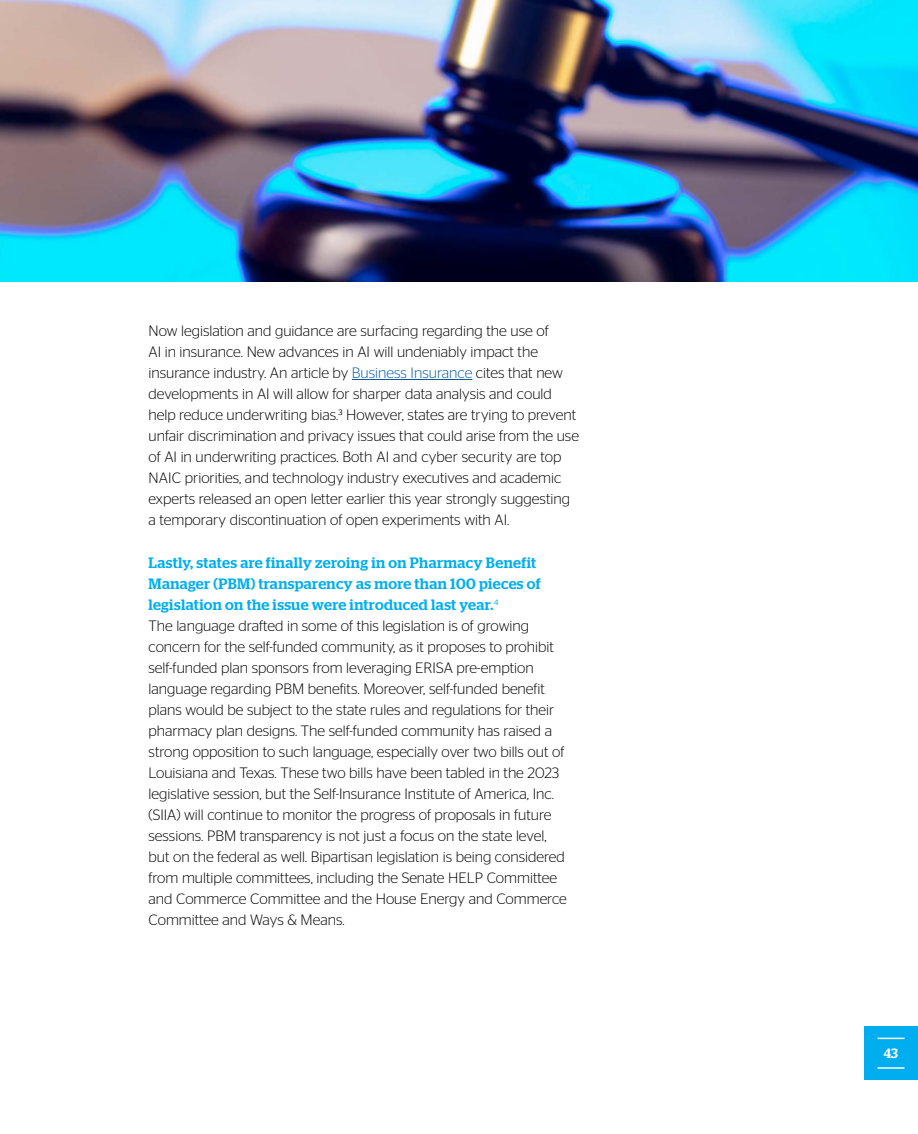
<style>
.page{position:relative;width:918px;height:1134px;background:#fff}
.page>*{position:absolute;margin:0;border:0;box-sizing:border-box;transform-origin:0 0}
.t1{font:300 15px/21px "Stag Sans";color:#000}
.t2{font:500 15px/21px "Stag";letter-spacing:.025em;color:#00aeef}
.t3{font:500 13.5px "Stag";color:#fff}
.s1{color:#0058a4}
.s2{font-family:"Stag Sans";font-weight:300}
</style>
<div class="page">
<img style="left:0;top:0;width:918px;height:281px">
<hr style="left:352px;top:379px;width:120px;height:1px;background:#0058a4">
<div style="left:864px;top:1026px;width:54px;height:54px;background:#00aeef"></div>
<svg style="left:878px;top:1038px;width:26px;height:1px"></svg>
<hr style="left:878px;top:1067px;width:26px;height:2px;background:#fff">
<p class="t1" style="left:148px;top:320px;width:432px">Now legislation and guidance are surfacing regarding the use of<br>AI in insurance. New advances in AI will undeniably impact the insurance industry. An article by <span class="s1">Business Insurance</span> cites that new developments in AI will allow for sharper data analysis and could help reduce underwriting bias.3 However, states are trying to prevent unfair discrimination and privacy issues that could arise from the use of AI in underwriting practices. Both AI and cyber security are top NAIC priorities, and technology industry executives and academic experts released an open letter earlier this year strongly suggesting a temporary discontinuation of open experiments with AI.</p>
<p class="t2" style="left:148px;top:552px;width:394px">Lastly, states are finally zeroing in on Pharmacy Benefit<br>Manager (PBM) transparency as more than 100 pieces of legislation on the issue were introduced last year.<span class="s2">4</span></p>
<p class="t1" style="left:148px;top:615px;width:420px">The language drafted in some of this legislation is of growing concern for the self-funded community, as it proposes to prohibit self-funded plan sponsors from leveraging ERISA pre-emption language regarding PBM benefits. Moreover, self-funded benefit plans would be subject to the state rules and regulations for their pharmacy plan designs. The self-funded community has raised a strong opposition to such language, especially over two bills out of Louisiana and Texas. These two bills have been tabled in the 2023 legislative session, but the Self-Insurance Institute of America, Inc. (SIIA) will continue to monitor the progress of proposals in future sessions. PBM transparency is not just a focus on the state level, but on the federal as well. Bipartisan legislation is being considered from multiple committees, including the Senate HELP Committee and Commerce Committee and the House Energy and Commerce Committee and Ways &amp; Means.</p>
<p class="t3" style="left:884px;top:1046px;width:16px">43</p>
</div>
